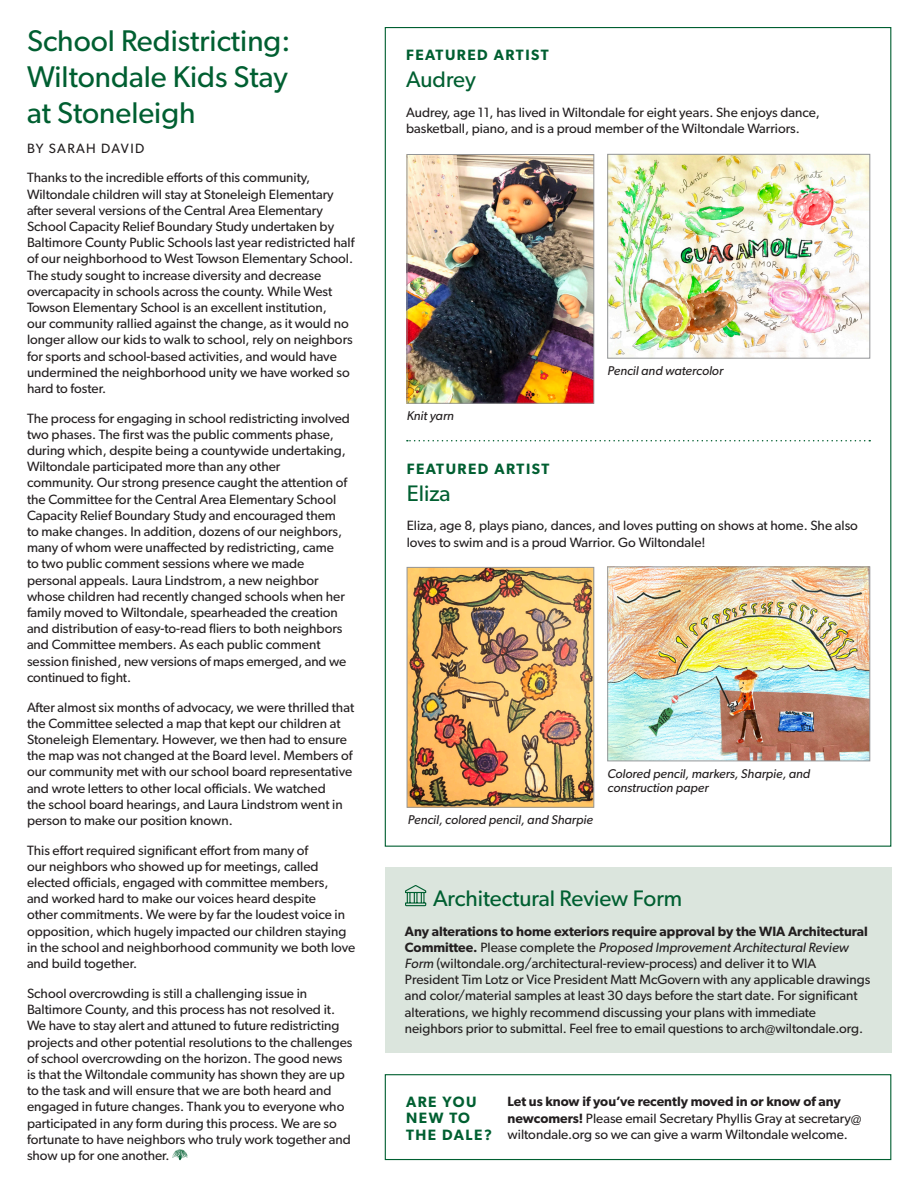
<style>
.page{position:relative;width:918px;height:1188px;background:#fff}
.page>*{position:absolute;margin:0;border:0;box-sizing:border-box;transform-origin:0 0}
.H1_-_Large{font:30px/36px "Gibson";color:#005f31;text-align:justify}
.H1_-_Small{font:22.5px "Gibson";color:#005f31}
.t1{font:600 15px/16.5px "Gibson";letter-spacing:.1em;color:#005f31}
.t2{font:13.5px/16.2px "Gibson";color:#231f20}
.t3{font:13.5px "Gibson";letter-spacing:.1em;color:#231f20}
.t4{font:italic 12.75px/14.2px "Gibson";color:#231f20}
.s1{font-weight:600}
.s2{font-style:italic}
</style>
<div class="page">
<div style="left:385px;top:868px;width:506px;height:185px;background:#dbe5dd"></div>
<svg style="left:405px;top:885px;width:22px;height:22px"></svg>
<svg style="left:172px;top:1149px;width:16px;height:11px"></svg>
<img style="left:610px;top:569px;width:258px;height:190px">
<div style="left:608px;top:567px;width:262px;height:194px;border:1px solid #939598"></div>
<img style="left:409px;top:569px;width:183px;height:237px">
<div style="left:407px;top:567px;width:187px;height:241px;border:1px solid #939598"></div>
<img style="left:609px;top:156px;width:259px;height:200px">
<div style="left:607px;top:154px;width:263px;height:204px;border:1px solid #939598"></div>
<svg style="left:407px;top:440px;width:463px;height:1px"></svg>
<img style="left:409px;top:156px;width:183px;height:245px">
<div style="left:407px;top:154px;width:187px;height:249px;border:1px solid #939598"></div>
<div style="left:385px;top:1074px;width:506px;height:86px;border:1px solid #005f31"></div>
<p class="H1_-_Large" style="left:27px;top:22px;width:265px">School Redistricting:<br>Wiltondale Kids Stay at Stoneleigh</p>
<p class="t3" style="left:27px;top:140px;width:119px">BY SARAH DAVID</p>
<p class="t2" style="left:27px;top:169px;width:329px">Thanks to the incredible efforts of this community, Wiltondale children will stay at Stoneleigh Elementary after several versions of the Central Area Elementary School Capacity Relief Boundary Study undertaken by Baltimore County Public Schools last year redistricted half of our neighborhood to West Towson Elementary School.<br>The study sought to increase diversity and decrease overcapacity in schools across the county. While West Towson Elementary School is an excellent institution,<br>our community rallied against the change, as it would no longer allow our kids to walk to school, rely on neighbors for sports and school-based activities, and would have undermined the neighborhood unity we have worked so hard to foster.</p>
<p class="t2" style="left:27px;top:410px;width:325px">The process for engaging in school redistricting involved two phases. The first was the public comments phase, during which, despite being a countywide undertaking, Wiltondale participated more than any other community. Our strong presence caught the attention of the Committee for the Central Area Elementary School Capacity Relief Boundary Study and encouraged them to make changes. In addition, dozens of our neighbors, many of whom were unaffected by redistricting, came<br>to two public comment sessions where we made personal appeals. Laura Lindstrom, a new neighbor whose children had recently changed schools when her family moved to Wiltondale, spearheaded the creation and distribution of easy-to-read fliers to both neighbors and Committee members. As each public comment session finished, new versions of maps emerged, and we continued to fight.</p>
<p class="t2" style="left:27px;top:699px;width:329px">After almost six months of advocacy, we were thrilled that the Committee selected a map that kept our children at Stoneleigh Elementary. However, we then had to ensure the map was not changed at the Board level. Members of our community met with our school board representative and wrote letters to other local officials. We watched<br>the school board hearings, and Laura Lindstrom went in person to make our position known.</p>
<p class="t2" style="left:27px;top:842px;width:330px">This effort required significant effort from many of<br>our neighbors who showed up for meetings, called elected officials, engaged with committee members,<br>and worked hard to make our voices heard despite<br>other commitments. We were by far the loudest voice in opposition, which hugely impacted our children staying in the school and neighborhood community we both love and build together.</p>
<p class="t2" style="left:27px;top:985px;width:327px">School overcrowding is still a challenging issue in Baltimore County, and this process has not resolved it.<br>We have to stay alert and attuned to future redistricting projects and other potential resolutions to the challenges of school overcrowding on the horizon. The good news is that the Wiltondale community has shown they are up to the task and will ensure that we are both heard and engaged in future changes. Thank you to everyone who participated in any form during this process. We are so fortunate to have neighbors who truly work together and show up for one another.</p>
<h2 class="t1" style="left:406px;top:47px;width:144px">FEATURED ARTIST</h2>
<p class="H1_-_Small" style="left:406px;top:66px;width:71px">Audrey</p>
<h2 class="t2" style="left:406px;top:104px;width:415px">Audrey, age 11, has lived in Wiltondale for eight years. She enjoys dance, basketball, piano, and is a proud member of the Wiltondale Warriors.</h2>
<h2 class="t4" style="left:407px;top:408px;width:49px">Knit yarn</h2>
<h2 class="t4" style="left:608px;top:364px;width:117px">Pencil and watercolor</h2>
<h2 class="t1" style="left:407px;top:460px;width:144px">FEATURED ARTIST</h2>
<p class="H1_-_Small" style="left:407px;top:479px;width:45px">Eliza</p>
<h2 class="t2" style="left:407px;top:517px;width:453px">Eliza, age 8, plays piano, dances, and loves putting on shows at home. She also loves to swim and is a proud Warrior. Go Wiltondale!</h2>
<h2 class="t4" style="left:408px;top:813px;width:187px">Pencil, colored pencil, and Sharpie</h2>
<h2 class="t4" style="left:608px;top:766px;width:204px">Colored pencil, markers, Sharpie, and construction paper</h2>
<p class="H1_-_Small" style="left:433px;top:885px;width:251px">Architectural Review Form</p>
<p class="t2" style="left:405px;top:923px;width:467px"><span class="s1">Any alterations to home exteriors require approval by the WIA Architectural Committee.</span> Please complete the <span class="s2">Proposed Improvement Architectural Review Form</span> (wiltondale.org/architectural-review-process) and deliver it to WIA President Tim Lotz or Vice President Matt McGovern with any applicable drawings and color/material samples at least 30 days before the start date. For significant alterations, we highly recommend discussing your plans with immediate neighbors prior to submittal. Feel free to email questions to arch@wiltondale.org.</p>
<h2 class="t1" style="left:406px;top:1093px;width:72px">ARE YOU<br>NEW TO</h2>
<h2 class="t1" style="left:406px;top:1126px;width:87px">THE DALE?</h2>
<p class="t2" style="left:508px;top:1093px;width:356px"><span class="s1">Let us know if you’ve recently moved in or know of any newcomers!</span> Please email Secretary Phyllis Gray at secretary@ wiltondale.org so we can give a warm Wiltondale welcome.</p>
</div>
